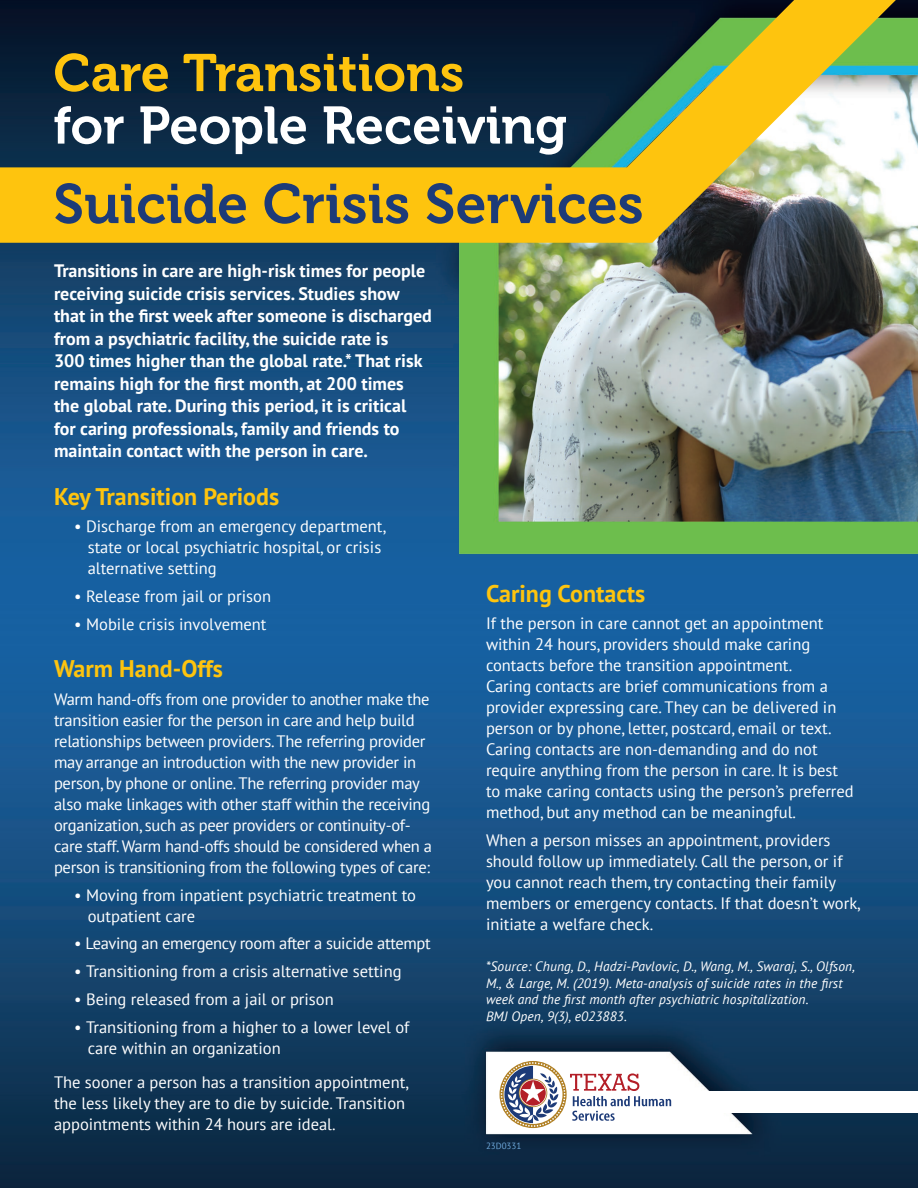
<style>
.page{position:relative;width:918px;height:1188px;background:#fff}
.page>*{position:absolute;margin:0;border:0;box-sizing:border-box;transform-origin:0 0}
.t1{font:55.5px "Museo 700";color:#1d3b78}
.t2{font:52.5px "Museo 700";color:#fff}
.t3{font:52.5px "Museo 700";color:#fec40e}
.t4{font:700 24px "PT Sans";color:#fec40e}
.t5{font:700 18px/22.5px "PT Sans";color:#fff}
.t6{font:16.5px/21px "PT Sans";color:#fff}
.t7{font:16.5px "PT Sans";letter-spacing:-.02em;color:#fff}
.t8{font:italic 13.5px/16.5px "PT Sans";letter-spacing:.01em;color:#fff}
.t9{font:9px "PT Sans";color:#6fa9db}
</style>
<div class="page">
<img style="left:0;top:0;width:918px;height:1188px">
<svg style="left:0;top:0;width:896px;height:243px;background:#6e6d3a"></svg>
<div style="left:697px;top:1091px;width:221px;height:21px;background:#fff"></div>
<svg style="left:500px;top:1061px;width:171px;height:67px"></svg>
<h2 class="t3" style="left:53px;top:44px;width:412px">Care Transitions</h2>
<h2 class="t2" style="left:53px;top:96px;width:515px">for People Receiving</h2>
<h1 class="t1" style="left:53px;top:173px;width:592px">Suicide Crisis Services</h1>
<p class="t5" style="left:54px;top:259px;width:380px">Transitions in care are high-risk times for people receiving suicide crisis services. Studies show that in the first week after someone is discharged from a psychiatric facility, the suicide rate is<br>300 times higher than the global rate.* That risk remains high for the first month, at 200 times the global rate. During this period, it is critical for caring professionals, family and friends to maintain contact with the person in care.</p>
<h3 class="t4" style="left:54px;top:480px;width:227px">Key Transition Periods</h3>
<p class="t6" style="left:74px;top:516px;width:313px">• Discharge from an emergency department,</p>
<p class="t6" style="left:88px;top:537px;width:295px">state or local psychiatric hospital, or crisis alternative setting</p>
<p class="t6" style="left:74px;top:585px;width:198px">• Release from jail or prison</p>
<p class="t6" style="left:74px;top:613px;width:194px">• Mobile crisis involvement</p>
<h3 class="t4" style="left:54px;top:653px;width:171px">Warm Hand-Offs</h3>
<p class="t6" style="left:54px;top:688px;width:379px">Warm hand-offs from one provider to another make the transition easier for the person in care and help build relationships between providers. The referring provider may arrange an introduction with the new provider in person, by phone or online. The referring provider may also make linkages with other staff within the receiving organization, such as peer providers or continuity-of&shy;care staff. Warm hand-offs should be considered when a person is transitioning from the following types of care:</p>
<p class="t6" style="left:74px;top:884px;width:343px">• Moving from inpatient psychiatric treatment to</p>
<p class="t7" style="left:74px;top:933px;width:358px">• Leaving an emergency room after a suicide attempt</p>
<p class="t6" style="left:74px;top:960px;width:329px">• Transitioning from a crisis alternative setting</p>
<p class="t6" style="left:74px;top:988px;width:261px">• Being released from a jail or prison</p>
<p class="t6" style="left:74px;top:1016px;width:337px">• Transitioning from a higher to a lower level of</p>
<p class="t6" style="left:88px;top:905px;width:109px">outpatient care</p>
<p class="t6" style="left:54px;top:1030px;width:356px;line-height:34.5px;text-indent:34px">care within an organization<br>The sooner a person has a transition appointment,</p>
<p class="t6" style="left:54px;top:1092px;width:353px">the less likely they are to die by suicide. Transition appointments within 24 hours are ideal.</p>
<h3 class="t4" style="left:486px;top:577px;width:161px">Caring Contacts</h3>
<p class="t6" style="left:486px;top:613px;width:369px">If the person in care cannot get an appointment within 24 hours, providers should make caring contacts before the transition appointment.<br>Caring contacts are brief communications from a provider expressing care. They can be delivered in person or by phone, letter, postcard, email or text.<br>Caring contacts are non-demanding and do not require anything from the person in care. It is best to make caring contacts using the person’s preferred method, but any method can be meaningful.</p>
<p class="t6" style="left:486px;top:830px;width:376px">When a person misses an appointment, providers should follow up immediately. Call the person, or if you cannot reach them, try contacting their family members or emergency contacts. If that doesn’t work, initiate a welfare check.</p>
<p class="t8" style="left:486px;top:958px;width:370px">*Source: Chung, D., Hadzi-Pavlovic, D., Wang, M., Swaraj, S., Olfson, M., &amp; Large, M. (2019). Meta-analysis of suicide rates in the first week and the first month after psychiatric hospitalization.<br>BMJ Open, 9(3), e023883.</p>
<p class="t9" style="left:486px;top:1140px;width:37px">23D0331</p>
</div>
